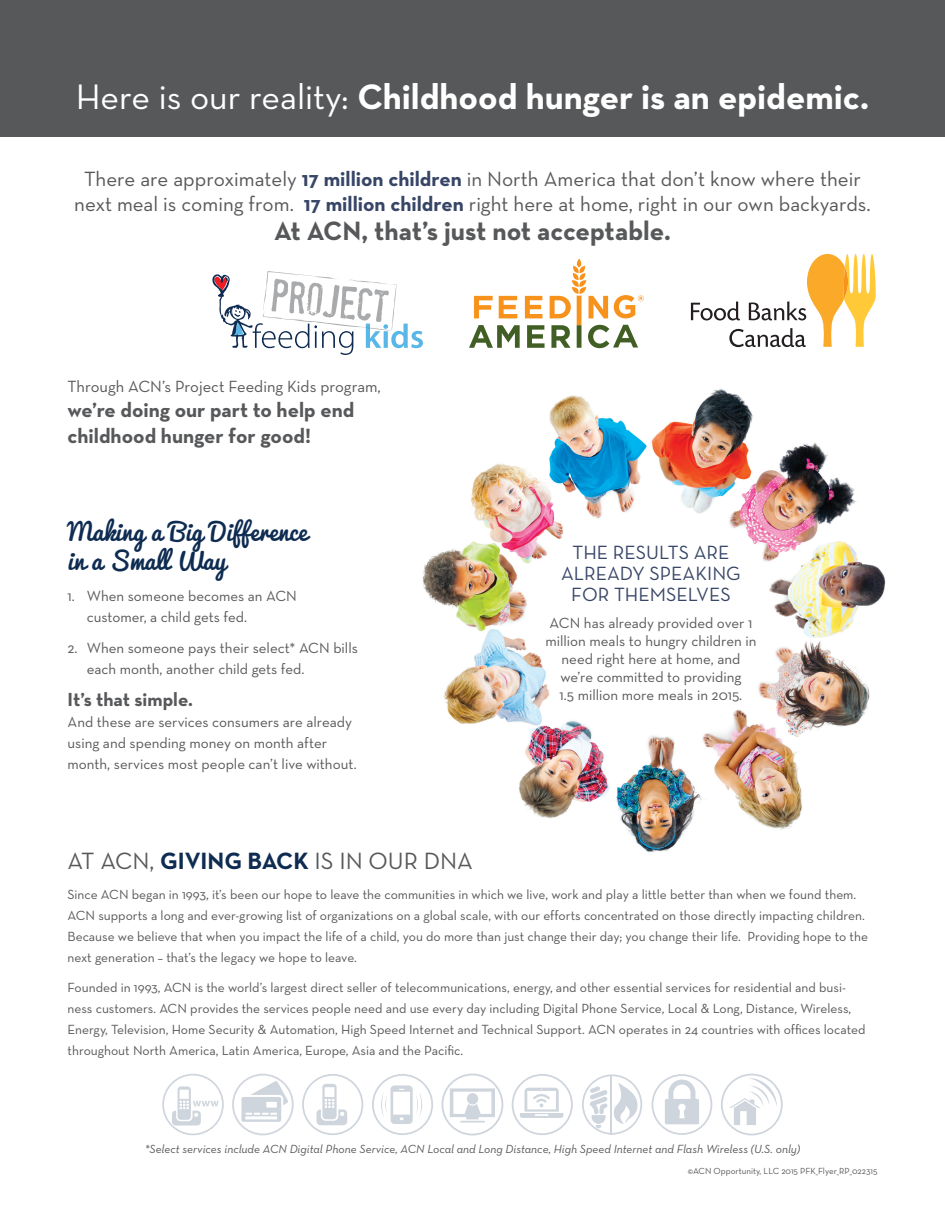
<style>
.page{position:relative;width:945px;height:1215px;background:#fff}
.page>*{position:absolute;margin:0;border:0;box-sizing:border-box;transform-origin:0 0}
.t1{font:700 36px "Neutra Text";color:#fff}
.t2{font:700 27px "Neutra Text";color:#57585a}
.t3{font:24px/29px "Pacifico";color:#0e2b51}
.t4{font:24px "Neutra Text";color:#57585a}
.t5{font:21px/25.5px "Neutra Text";color:#57585a;text-align:center}
.t6{font:700 21px/25.5px "Neutra Text";color:#57585a}
.t7{font:19.5px/21px "Neutra Text";color:#374567;text-align:center}
.t8{font:700 19.2px "Neutra Text";color:#57585a}
.t9{font:16.5px "Neutra Text";color:#57585a}
.t10{font:15px/21px "Neutra Text";color:#57585a}
.t11{font:13.5px/21px "Neutra Text";color:#57585a}
.t12{font:italic 12px "Neutra Text";color:#57585a}
.t13{font:9px "Neutra Text";color:#57585a}
.s1{font-weight:400}
.s2{font-weight:700;color:#374567}
.s3{font-weight:700;color:#0e2b51}
</style>
<div class="page">
<div style="left:0;top:0;width:945px;height:136px;background:#57585a"></div>
<img style="left:422px;top:388px;width:464px;height:465px">
<svg style="left:212px;top:271px;width:211px;height:84px"></svg>
<svg style="left:372px;top:1074px;width:61px;height:61px"></svg>
<svg style="left:652px;top:1074px;width:60px;height:61px"></svg>
<svg style="left:302px;top:1074px;width:61px;height:61px"></svg>
<svg style="left:232px;top:1074px;width:62px;height:61px"></svg>
<svg style="left:512px;top:1074px;width:61px;height:61px"></svg>
<svg style="left:582px;top:1074px;width:60px;height:61px"></svg>
<hr style="left:610px;top:1076px;width:1px;height:58px;background:#0e2b51">
<svg style="left:162px;top:1074px;width:62px;height:61px"></svg>
<svg style="left:721px;top:1074px;width:62px;height:61px"></svg>
<svg style="left:441px;top:1074px;width:62px;height:61px"></svg>
<svg style="left:469px;top:259px;width:175px;height:89px"></svg>
<svg style="left:691px;top:254px;width:185px;height:93px"></svg>
<h1 class="t1" style="left:76px;top:74px;width:795px"><span class="s1">Here is our reality:</span> Childhood hunger is an epidemic.</h1>
<h3 class="t5" style="left:74px;top:165px;width:798px">There are approximately <span class="s2">17 million children</span> in North America that don’t know where their next meal is coming from. <span class="s2">17 million children</span> right here at home, right in our own backyards.</h3>
<h2 class="t2" style="left:274px;top:214px;width:398px">At ACN, that’s just not acceptable.</h2>
<p class="t9" style="left:68px;top:376px;width:315px">Through ACN’s Project Feeding Kids program,</p>
<h3 class="t6" style="left:68px;top:397px;width:288px">we’re doing our part to help end childhood hunger for good!</h3>
<h3 class="t3" style="left:68px;top:517px;width:241px">Making a Big Difference in a Small Way</h3>
<p class="t10" style="left:87px;top:585px;width:212px;text-indent:-19px">1. When someone becomes an ACN customer, a child gets fed.</p>
<p class="t10" style="left:87px;top:637px;width:273px;text-indent:-19px">2. When someone pays their select* ACN bills each month, another child gets fed.</p>
<h3 class="t8" style="left:68px;top:688px;width:127px">It’s that simple.</h3>
<p class="t10" style="left:68px;top:712px;width:291px">And these are services consumers are already using and spending money on month after month, services most people can’t live without.</p>
<h3 class="t7" style="left:561px;top:542px;width:181px">THE RESULTS ARE<br>ALREADY SPEAKING<br>FOR THEMSELVES</h3>
<p class="t10" style="left:545px;top:614px;width:213px;line-height:18px;text-align:center">ACN has already provided over 1 million meals to hungry children in need right here at home, and we’re committed to providing<br>1.5 million more meals in 2015.</p>
<h3 class="t4" style="left:68px;top:846px;width:407px">AT ACN, <span class="s3">GIVING BACK</span> IS IN OUR DNA</h3>
<p class="t11" style="left:68px;top:883px;width:802px">Since ACN began in 1993, it’s been our hope to leave the communities in which we live, work and play a little better than when we found them.<br>ACN supports a long and ever-growing list of organizations on a global scale, with our efforts concentrated on those directly impacting children.<br>Because we believe that when you impact the life of a child, you do more than just change their day; you change their life. Providing hope to the next generation – that’s the legacy we hope to leave.</p>
<p class="t11" style="left:68px;top:976px;width:800px">Founded in 1993, ACN is the world’s largest direct seller of telecommunications, energy, and other essential services for residential and busi&shy;ness customers. ACN provides the services people need and use every day including Digital Phone Service, Local &amp; Long, Distance, Wireless, Energy, Television, Home Security &amp; Automation, High Speed Internet and Technical Support. ACN operates in 24 countries with offices located throughout North America, Latin America, Europe, Asia and the Pacific.</p>
<p class="t12" style="left:145px;top:1142px;width:657px">*Select services include ACN Digital Phone Service, ACN Local and Long Distance, High Speed Internet and Flash Wireless (U.S. only)</p>
<p class="t13" style="left:688px;top:1166px;width:191px">©ACN Opportunity, LLC 2015 PFK_Flyer_RP_022315</p>
</div>
